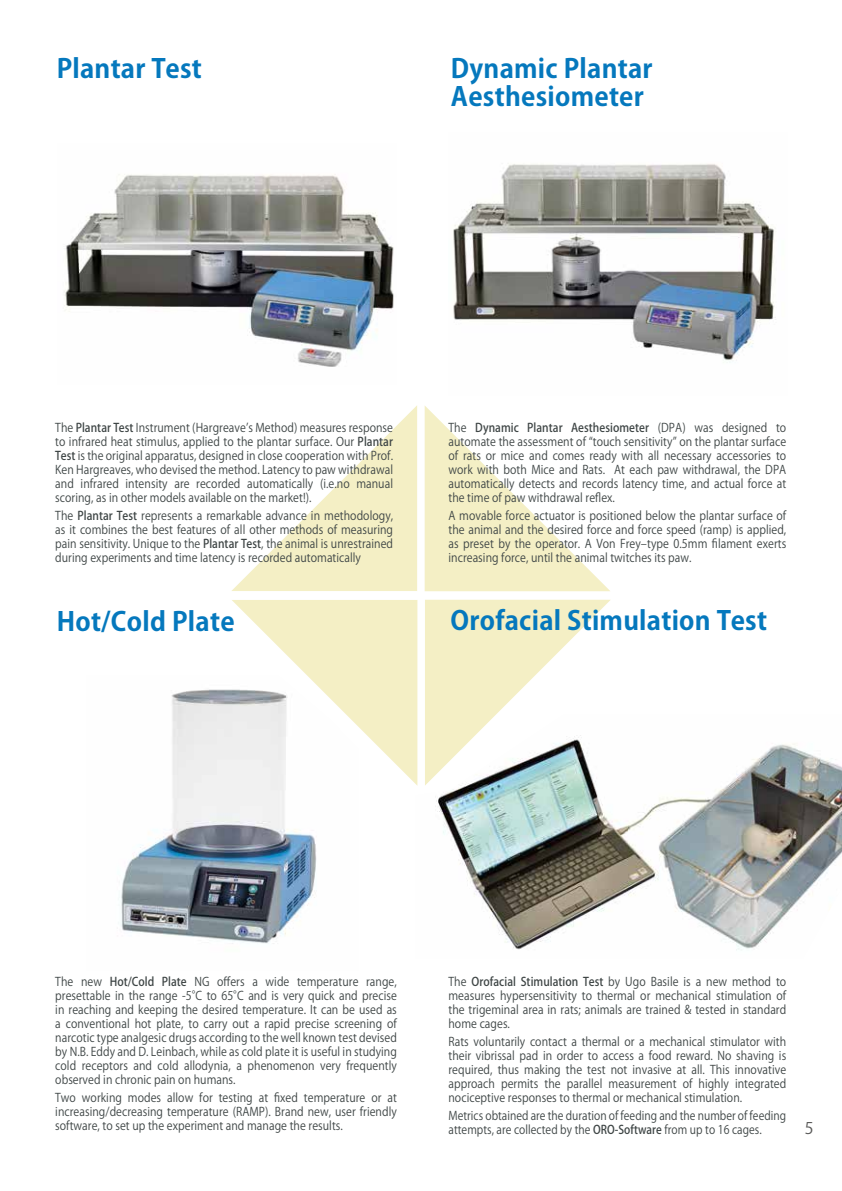
<style>
.page{position:relative;width:842px;height:1191px;background:#fff}
.page>*{position:absolute;margin:0;border:0;box-sizing:border-box;transform-origin:0 0}
.t1{font:700 26px/28px "Koz Go Pro";letter-spacing:.01em;color:#0578bd}
.t2{font:16px "Koz Go Pro";color:#575756}
.t3{font:12px/14px "Koz Go Pro";letter-spacing:.005em;color:#3e4545;text-align:justify;scale:.9 1}
.t4{font:12px/14px "Koz Go Pro";letter-spacing:.005em;color:#3e4545;scale:.88 1}
.s1{font-weight:500}
</style>
<div class="page">
<svg style="left:231px;top:405px;width:186px;height:186px"></svg>
<svg style="left:425px;top:406px;width:185px;height:185px"></svg>
<svg style="left:232px;top:600px;width:185px;height:183px"></svg>
<svg style="left:425px;top:600px;width:185px;height:114px"></svg>
<img style="left:64px;top:174px;width:330px;height:193px">
<img style="left:453px;top:164px;width:323px;height:197px">
<img style="left:121px;top:675px;width:238px;height:269px">
<img style="left:415px;top:714px;width:427px;height:236px">
<h1 class="t1" style="left:57px;top:56px;width:147px">Plantar Test</h1>
<h1 class="t1" style="left:451px;top:56px;width:203px">Dynamic Plantar<br>Aesthesiometer</h1>
<p class="t3" style="left:55px;top:420px;width:377px">The <span class="s1">Plantar Test</span> Instrument (Hargreave’s Method) measures response to infrared heat stimulus, applied to the plantar surface. Our <span class="s1">Plantar Test</span> is the original apparatus, designed in close cooperation with Prof.<br>Ken Hargreaves, who devised the method. Latency to paw withdrawal and infrared intensity are recorded automatically (i.e.no manual scoring, as in other models available on the market!).</p>
<p class="t3" style="left:55px;top:508px;width:377px">The <span class="s1">Plantar Test</span> represents a remarkable advance in methodology, as it combines the best features of all other methods of measuring pain sensitivity. Unique to the <span class="s1">Plantar Test</span>, the animal is unrestrained during experiments and time latency is recorded automatically</p>
<p class="t3" style="left:448px;top:420px;width:377px">The <span class="s1">Dynamic Plantar Aesthesiometer</span> (DPA) was designed to automate the assessment of “touch sensitivity” on the plantar surface of rats or mice and comes ready with all necessary accessories to work with both Mice and Rats. At each paw withdrawal, the DPA automatically detects and records latency time, and actual force at the time of paw withdrawal reflex.</p>
<p class="t3" style="left:448px;top:508px;width:377px">A movable force actuator is positioned below the plantar surface of the animal and the desired force and force speed (ramp) is applied, as preset by the operator. A Von Frey–type 0.5mm filament exerts increasing force, until the animal twitches its paw.</p>
<h1 class="t1" style="left:57px;top:608px;width:179px">Hot/Cold Plate</h1>
<h1 class="t1" style="left:450px;top:608px;width:318px">Orofacial Stimulation Test</h1>
<p class="t3" style="left:55px;top:975px;width:381px">The new <span class="s1">Hot/Cold Plate</span> NG offers a wide temperature range, presettable in the range -5°C to 65°C and is very quick and precise in reaching and keeping the desired temperature. It can be used as a conventional hot plate, to carry out a rapid precise screening of narcotic type analgesic drugs according to the well known test devised by N.B. Eddy and D. Leinbach, while as cold plate it is useful in studying cold receptors and cold allodynia, a phenomenon very frequently observed in chronic pain on humans.</p>
<p class="t3" style="left:55px;top:1091px;width:381px">Two working modes allow for testing at fixed temperature or at increasing/decreasing temperature (RAMP). Brand new, user friendly software, to set up the experiment and manage the results.</p>
<p class="t3" style="left:448px;top:975px;width:377px">The <span class="s1">Orofacial Stimulation Test</span> by Ugo Basile is a new method to measures hypersensitivity to thermal or mechanical stimulation of the trigeminal area in rats; animals are trained &amp; tested in standard home cages.</p>
<p class="t3" style="left:448px;top:1035px;width:377px">Rats voluntarily contact a thermal or a mechanical stimulator with their vibrissal pad in order to access a food reward. No shaving is required, thus making the test not invasive at all. This innovative approach permits the parallel measurement of highly integrated nociceptive responses to thermal or mechanical stimulation.</p>
<p class="t4" style="left:448px;top:1108px;width:385px">Metrics obtained are the duration of feeding and the number of feeding attempts, are collected by the <span class="s1">ORO-Software</span> from up to 16 cages.</p>
<h2 class="t2" style="left:805px;top:1117px;width:10px">5</h2>
</div>
